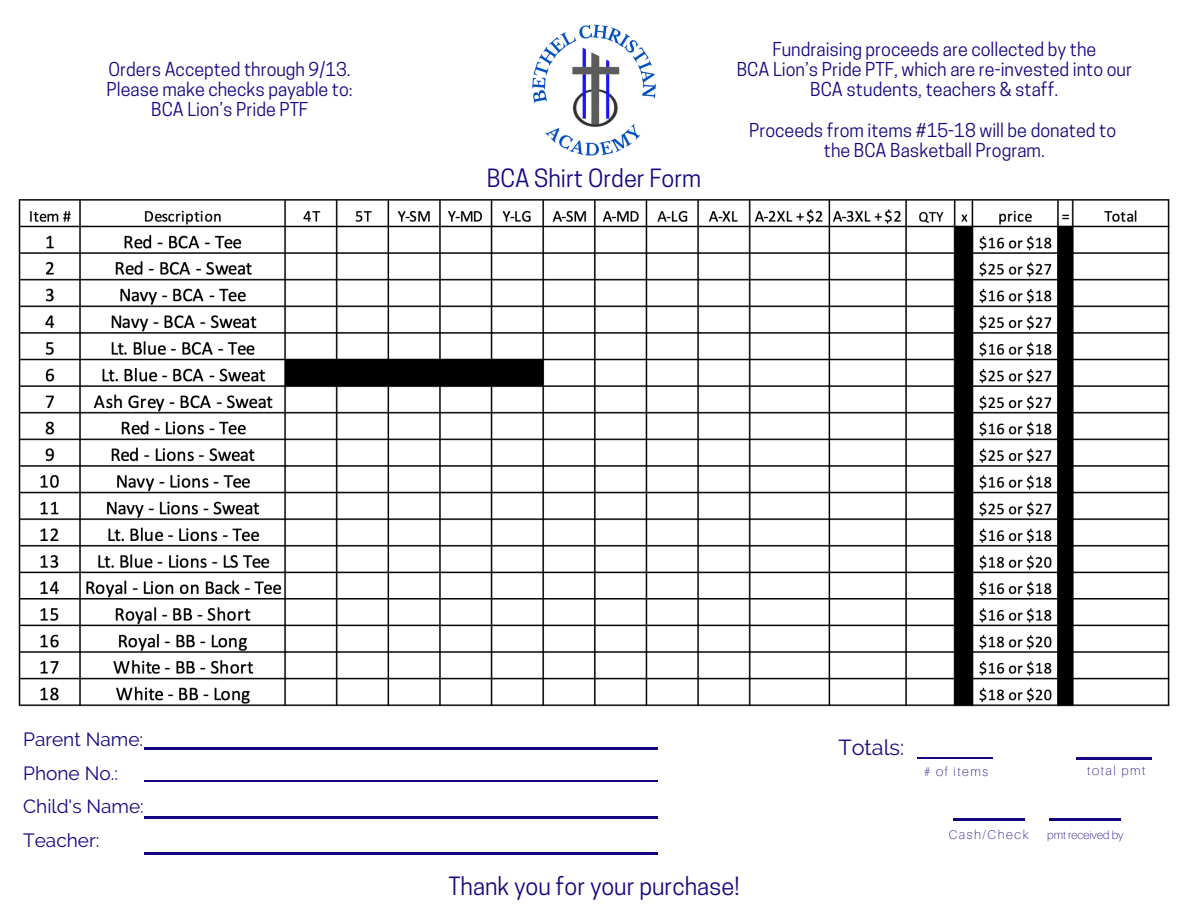
<style>
.page{position:relative;width:1188px;height:918px;background:#fff}
.page>*{position:absolute;margin:0;border:0;box-sizing:border-box;transform-origin:0 0}
.t1{font:23.55px "Cooper Hewitt";color:#140681}
.t2{font:21.6px "Raleway";color:#140681}
.t3{font:19.05px/33.8px "Raleway";color:#140681}
.t4{font:18px/20.2px "Cooper Hewitt";color:#140681;text-align:center}
.t5{font:100 12.75px "Aileron";letter-spacing:.12em;color:#140681}
.t6{font:100 11.4px "Aileron";color:#140681}
</style>
<div class="page">
<img style="left:532px;top:24px;width:124px;height:132px">
<hr style="left:1050px;top:818px;width:71px;height:3px;background:#140681">
<hr style="left:953px;top:818px;width:71px;height:3px;background:#140681">
<hr style="left:145px;top:780px;width:513px;height:2px;background:#140681">
<hr style="left:145px;top:748px;width:513px;height:2px;background:#140681">
<hr style="left:145px;top:817px;width:513px;height:1px;background:#140681">
<hr style="left:145px;top:853px;width:513px;height:1px;background:#140681">
<img style="left:18px;top:199px;width:1152px;height:508px">
<hr style="left:917px;top:757px;width:76px;height:2px;background:#140681">
<hr style="left:1076px;top:758px;width:76px;height:1px;background:#140681">
<h5 class="t4" style="left:107px;top:61px;width:248px">Orders Accepted through 9/13.<br>Please make checks payable to:<br>BCA Lion’s Pride PTF</h5>
<h5 class="t1" style="left:487px;top:170px;width:216px">BCA Shirt Order Form</h5>
<p class="t4" style="left:737px;top:41px;width:397px">Fundraising proceeds are collected by the<br>BCA Lion’s Pride PTF, which are re-invested into our<br>BCA students, teachers &amp; staff.</p>
<h1 class="t4" style="left:749px;top:122px;width:369px">Proceeds from items #15-18 will be donated to the BCA Basketball Program.</h1>
<h3 class="t3" style="left:23px;top:722px;width:122px">Parent Name:<br>Phone No.:<br>Child's Name:<br>Teacher:</h3>
<p class="t2" style="left:839px;top:735px;width:67px">Totals:</p>
<h5 class="t1" style="left:448px;top:877px;width:293px">Thank you for your purchase!</h5>
<h4 class="t5" style="left:924px;top:763px;width:66px"># of items</h4>
<h2 class="t5" style="left:1087px;top:763px;width:60px">total pmt</h2>
<h3 class="t5" style="left:949px;top:826px;width:82px">Cash/Check</h3>
<h3 class="t6" style="left:1047px;top:828px;width:78px">pmt received by</h3>
</div>
